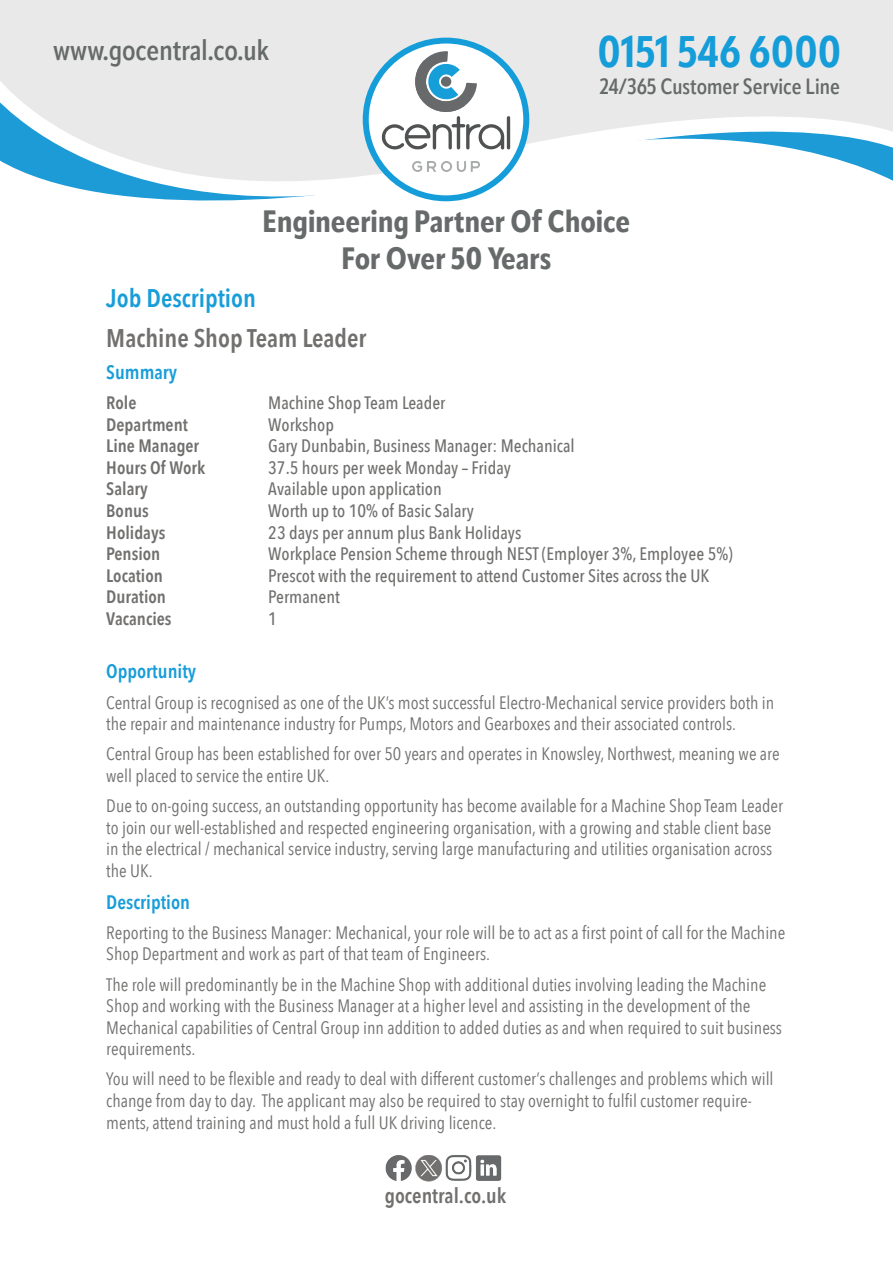
<style>
.page{position:relative;width:893px;height:1263px;background:#fff}
.page>*{position:absolute;margin:0;border:0;box-sizing:border-box;transform-origin:0 0}
.Phone_Number{font:700 43.95px "Apparat Cond";color:#149dd9}
.Strap_Line{font:800 30.6px/36.8px "Apparat Cond";color:#676a6a;text-align:center}
.web_address{font:600 28.5px "Apparat Cond";color:#676a6a}
.t1{font:600 25.5px/39.6px "Avenir Next Condensed";color:#71706f}
.Customer_Service{font:600 21.9px "Apparat Cond";color:#676a6a}
.t2{font:600 21px "Avenir Next Condensed";color:#71706f}
.Title_Bue{font:600 19.5px "Avenir Next Condensed";color:#189dd9}
.Copy_Reg{font:600 19.5px "Avenir Next Condensed";color:#189dd9}
.Copy_Reg-2{font:18px/21.6px "Avenir Next Condensed";color:#71706f}
.t3{font:500 18px "Avenir Next Condensed";color:#71706f}
.t4{font:600 18px "Avenir Next Condensed";color:#71706f}
.s1{color:#189dd9}
</style>
<div class="page">
<img style="left:476px;top:1155px;width:26px;height:26px">
<img style="left:445px;top:1155px;width:27px;height:26px">
<img style="left:415px;top:1155px;width:27px;height:26px">
<img style="left:386px;top:1155px;width:26px;height:26px">
<div style="left:0;top:0;width:893px;height:16px;background:#e9e9e9"></div>
<div style="left:0;top:16px;width:893px;height:160px;background:#e9e9e9"></div>
<svg style="left:0;top:81px;width:893px;height:121px"></svg>
<svg style="left:363px;top:38px;width:166px;height:163px"></svg>
<div style="left:441px;top:76px;width:10px;height:11px;background:#676a6a;border-radius:50%"></div>
<p class="web_address" style="left:53px;top:33px;width:217px">www.gocentral.co.uk</p>
<p class="Phone_Number" style="left:597px;top:25px;width:245px">0151 546 6000</p>
<p class="Customer_Service" style="left:600px;top:73px;width:242px">24/365 Customer Service Line</p>
<p class="Strap_Line" style="left:263px;top:204px;width:369px">Engineering Partner Of Choice<br>For Over 50 Years</p>
<p class="t1" style="left:106px;top:278px;width:262px"><span class="s1">Job Description<br></span>Machine Shop Team Leader</p>
<p class="Title_Bue" style="left:106px;top:355px;width:72px">Summary</p>
<p class="t4" style="left:106px;top:387px;width:32px">Role</p>
<p class="t3" style="left:268px;top:392px;width:179px">Machine Shop Team Leader</p>
<p class="t4" style="left:106px;top:409px;width:83px">Department</p>
<p class="t3" style="left:268px;top:413px;width:67px">Workshop</p>
<p class="t4" style="left:106px;top:430px;width:94px">Line Manager</p>
<p class="t3" style="left:268px;top:435px;width:308px">Gary Dunbabin, Business Manager: Mechanical</p>
<p class="t4" style="left:106px;top:452px;width:100px">Hours Of Work</p>
<p class="t3" style="left:268px;top:456px;width:244px">37.5 hours per week Monday – Friday</p>
<p class="t4" style="left:106px;top:473px;width:43px">Salary</p>
<p class="t3" style="left:268px;top:478px;width:175px">Available upon application</p>
<p class="t4" style="left:106px;top:495px;width:44px">Bonus</p>
<p class="t3" style="left:268px;top:500px;width:207px">Worth up to 10% of Basic Salary</p>
<p class="t4" style="left:106px;top:517px;width:61px">Holidays</p>
<p class="t3" style="left:268px;top:521px;width:255px">23 days per annum plus Bank Holidays</p>
<p class="t4" style="left:106px;top:538px;width:56px">Pension</p>
<p class="t3" style="left:268px;top:543px;width:466px">Workplace Pension Scheme through NEST (Employer 3%, Employee 5%)</p>
<p class="t4" style="left:106px;top:560px;width:58px">Location</p>
<p class="t3" style="left:268px;top:564px;width:443px">Prescot with the requirement to attend Customer Sites across the UK</p>
<p class="t4" style="left:106px;top:581px;width:61px">Duration</p>
<p class="t3" style="left:268px;top:586px;width:73px">Permanent</p>
<p class="t4" style="left:106px;top:603px;width:67px">Vacancies</p>
<p class="t3" style="left:268px;top:608px;width:10px">1</p>
<p class="Title_Bue" style="left:106px;top:655px;width:91px">Opportunity</p>
<p class="Copy_Reg-2" style="left:106px;top:691px;width:669px">Central Group is recognised as one of the UK’s most successful Electro-Mechanical service providers both in the repair and maintenance industry for Pumps, Motors and Gearboxes and their associated controls.</p>
<p class="Copy_Reg-2" style="left:106px;top:742px;width:675px">Central Group has been established for over 50 years and operates in Knowsley, Northwest, meaning we are well placed to service the entire UK.</p>
<p class="Copy_Reg-2" style="left:106px;top:794px;width:678px">Due to on-going success, an outstanding opportunity has become available for a Machine Shop Team Leader to join our well-established and respected engineering organisation, with a growing and stable client base in the electrical / mechanical service industry, serving large manufacturing and utilities organisation across the UK.</p>
<p class="Copy_Reg" style="left:106px;top:885px;width:85px">Description</p>
<p class="Copy_Reg-2" style="left:106px;top:921px;width:681px">Reporting to the Business Manager: Mechanical, your role will be to act as a first point of call for the Machine<br>Shop Department and work as part of that team of Engineers.</p>
<p class="Copy_Reg-2" style="left:106px;top:972px;width:677px">The role will predominantly be in the Machine Shop with additional duties involving leading the Machine Shop and working with the Business Manager at a higher level and assisting in the development of the Mechanical capabilities of Central Group inn addition to added duties as and when required to suit business requirements.</p>
<p class="Copy_Reg-2" style="left:106px;top:1067px;width:669px">You will need to be flexible and ready to deal with different customer’s challenges and problems which will change from day to day. The applicant may also be required to stay overnight to fulfil customer require&shy;ments, attend training and must hold a full UK driving licence.</p>
<p class="t2" style="left:385px;top:1178px;width:123px">gocentral.co.uk</p>
</div>
